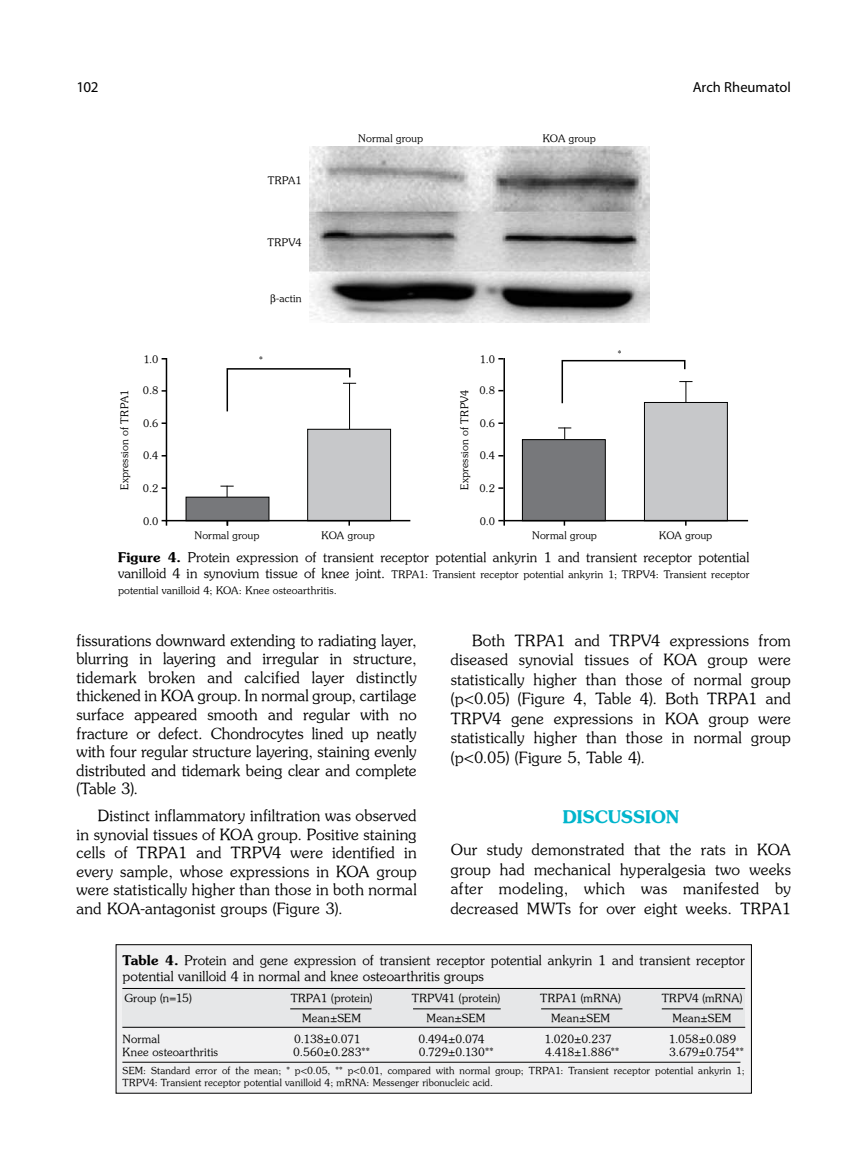
<style>
.page{position:relative;width:859px;height:1170px;background:#fff}
.page>*{position:absolute;margin:0;border:0;box-sizing:border-box;transform-origin:0 0}
.t1{font:17.4px "Souvenir Turk B";letter-spacing:.005em;color:#00b5cc}
.t2{font:15.45px/18.6px "Souvenir Turk";letter-spacing:.01em;color:#000;text-align:justify}
.t3{font:15px "Myriad Pro";color:#000}
.t4{font:14.55px "Myriad Pro";color:#000}
.t5{font:13.35px/16px "Souvenir Turk";letter-spacing:.01em;color:#000}
.t6{font:11.25px "Souvenir Turk";letter-spacing:.01em;color:#000}
.t7{font:10.35px/16px "Souvenir Turk";letter-spacing:.015em;color:#000}
.t8{font:9.75px/11.7px "Souvenir Turk";letter-spacing:.02em;color:#000}
.s1{font-family:"Souvenir Turk B"}
.s2{font-size:13.35px}
</style>
<div class="page">
<svg style="left:558px;top:427px;width:13px;height:12px"></svg>
<hr style="left:349px;top:383px;width:1px;height:63px;background:#000">
<svg style="left:220px;top:485px;width:14px;height:12px"></svg>
<div style="left:186px;top:497px;width:83px;height:23px;background:#77787b"></div>
<div style="left:186px;top:497px;width:83px;height:24px;border:1px solid #000"></div>
<div style="left:522px;top:439px;width:83px;height:81px;background:#77787b"></div>
<div style="left:522px;top:439px;width:83px;height:82px;border:1px solid #000"></div>
<div style="left:308px;top:429px;width:83px;height:91px;background:#c7c8ca"></div>
<div style="left:307px;top:429px;width:84px;height:92px;border:1px solid #000"></div>
<div style="left:644px;top:402px;width:83px;height:118px;background:#c7c8ca"></div>
<div style="left:644px;top:402px;width:83px;height:119px;border:1px solid #000"></div>
<svg style="left:226px;top:368px;width:130px;height:45px"></svg>
<svg style="left:561px;top:359px;width:131px;height:46px"></svg>
<hr style="left:166px;top:358px;width:1px;height:163px;background:#000">
<hr style="left:503px;top:358px;width:2px;height:163px;background:#000">
<hr style="left:166px;top:520px;width:244px;height:1px;background:#000">
<svg style="left:498px;top:520px;width:7px;height:5px"></svg>
<svg style="left:162px;top:520px;width:5px;height:5px"></svg>
<hr style="left:503px;top:520px;width:245px;height:1px;background:#000">
<img style="left:309px;top:147px;width:341px;height:175px">
<div style="left:116px;top:944px;width:635px;height:149px;background:#f1f1f2"></div>
<div style="left:116px;top:944px;width:636px;height:149px;border:1px solid #000"></div>
<hr style="left:122px;top:1061px;width:618px;height:1px;background:#000">
<div style="left:122px;top:988px;width:623px;height:39px;background:#e6e7e8"></div>
<hr style="left:122px;top:988px;width:623px;height:1px;background:#000">
<hr style="left:122px;top:1026px;width:623px;height:1px;background:#000">
<hr style="left:290px;top:1008px;width:82px;height:1px;background:#000">
<hr style="left:413px;top:1008px;width:88px;height:1px;background:#000">
<hr style="left:541px;top:1008px;width:81px;height:1px;background:#000">
<hr style="left:662px;top:1008px;width:81px;height:1px;background:#000">
<p class="t3" style="left:77px;top:78px;width:24px">102</p>
<p class="t4" style="left:693px;top:78px;width:100px">Arch Rheumatol</p>
<p class="t7" style="left:268px;top:172px;width:36px">TRPA1</p>
<p class="t7" style="left:358px;top:130px;width:66px">Normal group</p>
<p class="t7" style="left:543px;top:130px;width:55px">KOA group</p>
<p class="t7" style="left:267px;top:234px;width:36px">TRPV4</p>
<p class="t7" style="left:276px;top:290px;width:27px">-actin</p>
<p class="t7" style="left:116px;top:490px;width:102px;rotate:-90deg">Expression of TRPA1</p>
<p class="t7" style="left:143px;top:351px;width:16px">1.0</p>
<p class="t7" style="left:480px;top:351px;width:16px">1.0</p>
<p class="t7" style="left:259px;top:352px;width:5px">*</p>
<p class="t7" style="left:143px;top:382px;width:17px">0.8</p>
<p class="t7" style="left:480px;top:382px;width:17px">0.8</p>
<p class="t7" style="left:143px;top:415px;width:17px">0.6</p>
<p class="t7" style="left:480px;top:415px;width:17px">0.6</p>
<p class="t7" style="left:143px;top:447px;width:17px">0.4</p>
<p class="t7" style="left:480px;top:447px;width:17px">0.4</p>
<p class="t7" style="left:143px;top:479px;width:17px">0.2</p>
<p class="t7" style="left:479px;top:479px;width:17px">0.2</p>
<p class="t7" style="left:143px;top:513px;width:17px">0.0</p>
<p class="t7" style="left:480px;top:513px;width:17px">0.0</p>
<p class="t7" style="left:456px;top:490px;width:102px;rotate:-90deg">Expression of TRPV4</p>
<p class="t7" style="left:618px;top:345px;width:5px">*</p>
<p class="t7" style="left:532px;top:527px;width:66px">Normal group</p>
<p class="t7" style="left:195px;top:527px;width:66px">Normal group</p>
<p class="t7" style="left:659px;top:527px;width:55px">KOA group</p>
<p class="t7" style="left:322px;top:527px;width:55px">KOA group</p>
<p class="t5" style="left:118px;top:548px;width:633px"><span class="s1">Figure 4.</span> Protein expression of transient receptor potential ankyrin 1 and transient receptor potential</p>
<p class="t7" style="left:118px;top:566px;width:633px"><span class="s2">vanilloid 4 in synovium tissue of knee joint.</span> TRPA1: Transient receptor potential ankyrin 1; TRPV4: Transient receptor potential vanilloid 4; KOA: Knee osteoarthritis.</p>
<p class="t2" style="left:77px;top:630px;width:342px">fissurations downward extending to radiating layer, blurring in layering and irregular in structure, tidemark broken and calcified layer distinctly thickened in KOA group. In normal group, cartilage surface appeared smooth and regular with no fracture or defect. Chondrocytes lined up neatly with four regular structure layering, staining evenly distributed and tidemark being clear and complete (Table 3).</p>
<p class="t2" style="left:77px;top:806px;width:342px;text-indent:21px">Distinct inflammatory infiltration was observed in synovial tissues of KOA group. Positive staining cells of TRPA1 and TRPV4 were identified in every sample, whose expressions in KOA group were statistically higher than those in both normal and KOA-antagonist groups (Figure 3).</p>
<p class="t2" style="left:451px;top:630px;width:342px;line-height:19.5px;text-indent:21px">Both TRPA1 and TRPV4 expressions from diseased synovial tissues of KOA group were statistically higher than those of normal group (p&lt;0.05) (Figure 4, Table 4). Both TRPA1 and TRPV4 gene expressions in KOA group were statistically higher than those in normal group (p&lt;0.05) (Figure 5, Table 4).</p>
<p class="t1" style="left:563px;top:805px;width:118px">DISCUSSION</p>
<p class="t2" style="left:451px;top:839px;width:342px;line-height:19.5px">Our study demonstrated that the rats in KOA group had mechanical hyperalgesia two weeks after modeling, which was manifested by decreased MWTs for over eight weeks. TRPA1</p>
<p class="t5" style="left:123px;top:951px;width:624px"><span class="s1">Table 4.</span> Protein and gene expression of transient receptor potential ankyrin 1 and transient receptor potential vanilloid 4 in normal and knee osteoarthritis groups</p>
<p class="t6" style="left:125px;top:991px;width:69px">Group (n=15)</p>
<p class="t6" style="left:291px;top:991px;width:83px">TRPA1 (protein)</p>
<p class="t6" style="left:412px;top:991px;width:90px">TRPV41 (protein)</p>
<p class="t6" style="left:540px;top:991px;width:82px">TRPA1 (mRNA)</p>
<p class="t6" style="left:662px;top:991px;width:82px">TRPV4 (mRNA)</p>
<p class="t6" style="left:302px;top:1011px;width:60px">Mean±SEM</p>
<p class="t6" style="left:427px;top:1011px;width:60px">Mean±SEM</p>
<p class="t6" style="left:551px;top:1011px;width:60px">Mean±SEM</p>
<p class="t6" style="left:673px;top:1011px;width:60px">Mean±SEM</p>
<p class="t6" style="left:123px;top:1031px;width:39px">Normal</p>
<p class="t6" style="left:294px;top:1031px;width:68px">0.138±0.071</p>
<p class="t6" style="left:418px;top:1031px;width:68px">0.494±0.074</p>
<p class="t6" style="left:544px;top:1031px;width:69px">1.020±0.237</p>
<p class="t6" style="left:669px;top:1031px;width:69px">1.058±0.089</p>
<p class="t6" style="left:123px;top:1044px;width:97px">Knee osteoarthritis</p>
<p class="t6" style="left:293px;top:1044px;width:78px">0.560±0.283**</p>
<p class="t6" style="left:419px;top:1044px;width:76px">0.729±0.130**</p>
<p class="t6" style="left:545px;top:1044px;width:76px">4.418±1.886**</p>
<p class="t6" style="left:669px;top:1044px;width:76px">3.679±0.754**</p>
<p class="t8" style="left:123px;top:1064px;width:624px">SEM: Standard error of the mean; * p&lt;0.05, ** p&lt;0.01, compared with normal group; TRPA1: Transient receptor potential ankyrin 1;<br>TRPV4: Transient receptor potential vanilloid 4; mRNA: Messenger ribonucleic acid.</p>
</div>
